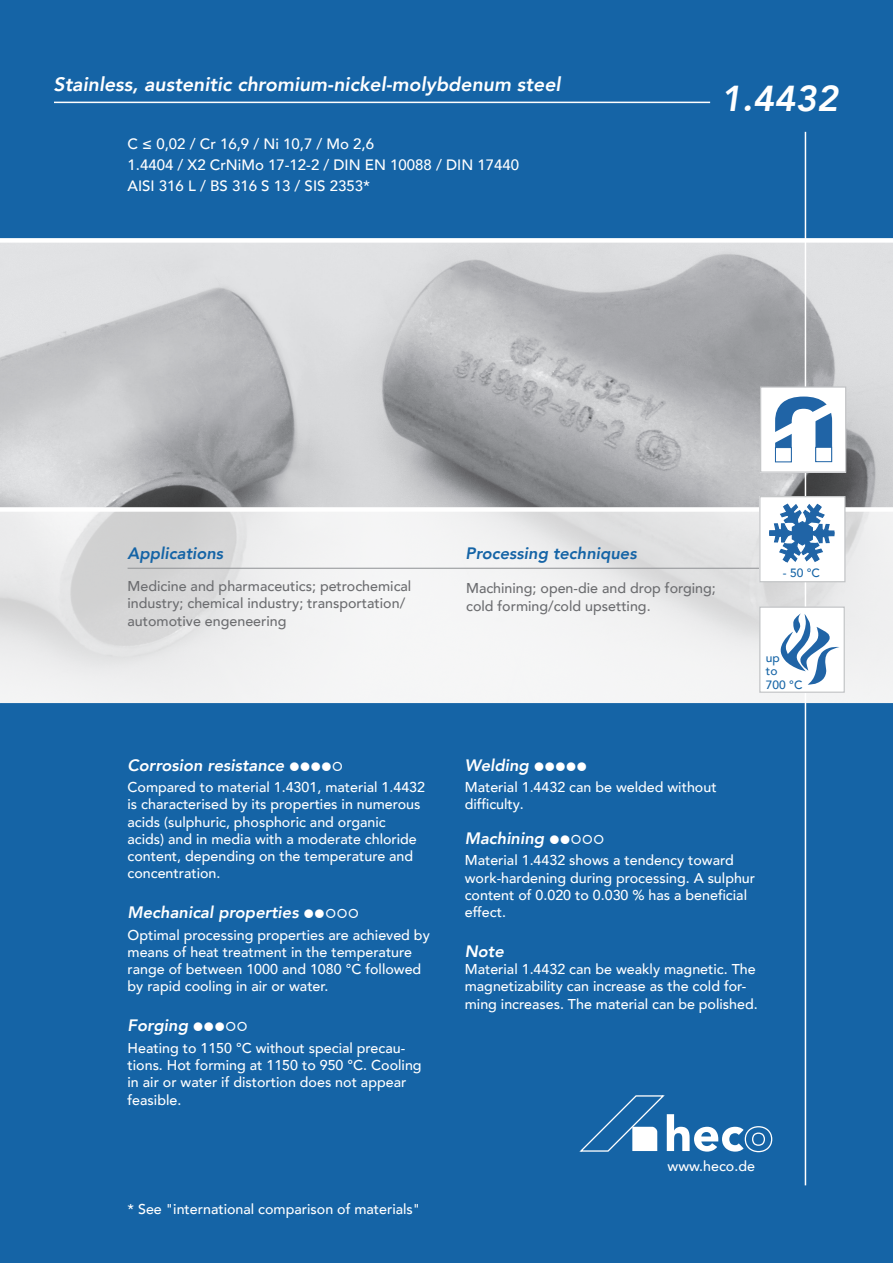
<style>
.page{position:relative;width:893px;height:1263px;background:#fff}
.page>*{position:absolute;margin:0;border:0;box-sizing:border-box;transform-origin:0 0}
.t1{font:italic 800 36px "Avenir LT Com";color:#fff}
.Überschrift_negativ{font:italic 800 19.5px "Avenir LT Com";color:#fff}
.Korrosionsbeständig{font:italic 800 16.5px "Avenir LT Com";color:#fff}
.Header_Blau_im_weiße{font:italic 800 16.5px "Avenir LT Com";color:#1564a6}
.Fließtext_grau{font:italic 800 16.5px "Avenir LT Com";color:#fff}
.chemische_Zusammense{font:500 15px/21px "Avenir LT Com";color:#fff}
.Fließtext_grau-2{font:500 14.25px/17.2px "Avenir LT Com";color:#fff}
.Fließtext_weiss{font:500 14.25px/17.2px "Avenir LT Com";color:#fff}
.Fließtext_grau-3{font:500 14.25px/17.2px "Avenir LT Com";color:#6c6d70}
.Fließtext_grau-4{font:500 12px/13.5px "Avenir LT Com";color:#1564a6}
</style>
<div class="page">
<div style="left:0;top:0;width:893px;height:415px;background:#1564a6"></div>
<svg style="left:0;top:512px;width:893px;height:191px"></svg>
<hr style="left:128px;top:568px;width:677px;height:1px;background:#939598">
<div style="left:1px;top:704px;width:891px;height:558px;background:#1564a6"></div>
<svg style="left:579px;top:1095px;width:193px;height:57px"></svg>
<svg style="left:0;top:238px;width:893px;height:274px;background:#c0c1c3"></svg>
<hr style="left:54px;top:102px;width:656px;height:1px;background:#fff">
<hr style="left:805px;top:132px;width:1px;height:1053px;background:#fff">
<div style="left:760px;top:497px;width:85px;height:85px;background:#fff"></div>
<div style="left:759px;top:496px;width:86px;height:86px;border:1px solid #c1c3c5"></div>
<svg style="left:769px;top:496px;width:66px;height:67px"></svg>
<div style="left:761px;top:387px;width:85px;height:85px;background:#fff"></div>
<div style="left:760px;top:386px;width:86px;height:87px;border:1px solid #c1c3c5"></div>
<svg style="left:775px;top:395px;width:70px;height:67px"></svg>
<div style="left:760px;top:607px;width:84px;height:85px;background:#fff"></div>
<div style="left:759px;top:606px;width:86px;height:87px;border:1px solid #c1c3c5"></div>
<svg style="left:780px;top:613px;width:59px;height:72px"></svg>
<p class="Überschrift_negativ" style="left:54px;top:72px;width:509px">Stainless, austenitic chromium-nickel-molybdenum steel</p>
<p class="t1" style="left:721px;top:77px;width:119px">1.4432</p>
<p class="chemische_Zusammense" style="left:128px;top:133px;width:248px">C ≤ 0,02 / Cr 16,9 / Ni 10,7 / Mo 2,6</p>
<p class="chemische_Zusammense" style="left:128px;top:154px;width:393px">1.4404 / X2 CrNiMo 17-12-2 / DIN EN 10088 / DIN 17440<br>AISI 316 L / BS 316 S 13 / SIS 2353*</p>
<p class="Header_Blau_im_weiße" style="left:128px;top:543px;width:97px">Applications</p>
<p class="Header_Blau_im_weiße" style="left:466px;top:543px;width:173px">Processing techniques</p>
<p class="Fließtext_grau-4" style="left:783px;top:567px;width:39px">- 50 °C</p>
<p class="Fließtext_grau-3" style="left:128px;top:578px;width:285px">Medicine and pharmaceutics; petrochemical industry; chemical industry; transportation/ automotive engeneering</p>
<p class="Fließtext_grau-3" style="left:466px;top:580px;width:251px">Machining; open-die and drop forging;</p>
<p class="Fließtext_grau-3" style="left:466px;top:597px;width:186px">cold forming/cold upsetting.</p>
<p class="Fließtext_grau-4" style="left:766px;top:652px;width:16px">up</p>
<p class="Fließtext_grau-4" style="left:766px;top:664px;width:38px">to<br>700 °C</p>
<p class="Korrosionsbeständig" style="left:128px;top:755px;width:158px">Corrosion resistance</p>
<p class="Fließtext_weiss" style="left:128px;top:779px;width:299px">Compared to material 1.4301, material 1.4432 is characterised by its properties in numerous acids (sulphuric, phosphoric and organic acids) and in media with a moderate chloride content, depending on the temperature and concentration.</p>
<p class="Korrosionsbeständig" style="left:128px;top:903px;width:173px">Mechanical properties</p>
<p class="Fließtext_grau-2" style="left:128px;top:926px;width:304px">Optimal processing properties are achieved by means of heat treatment in the temperature range of between 1000 and 1080 °C followed by rapid cooling in air or water.</p>
<p class="Korrosionsbeständig" style="left:128px;top:1016px;width:62px">Forging</p>
<p class="Fließtext_grau-2" style="left:128px;top:1039px;width:296px">Heating to 1150 °C without special precau&shy;tions. Hot forming at 1150 to 950 °C. Cooling in air or water if distortion does not appear feasible.</p>
<p class="Korrosionsbeständig" style="left:465px;top:755px;width:66px">Welding</p>
<p class="Fließtext_grau-2" style="left:465px;top:779px;width:253px">Material 1.4432 can be welded without</p>
<p class="Fließtext_grau-2" style="left:465px;top:796px;width:61px">difficulty.</p>
<p class="Korrosionsbeständig" style="left:465px;top:828px;width:81px">Machining</p>
<p class="Fließtext_grau-2" style="left:465px;top:852px;width:292px">Material 1.4432 shows a tendency toward work-hardening during processing. A sulphur content of 0.020 to 0.030 % has a beneficial effect.</p>
<p class="Fließtext_grau" style="left:465px;top:941px;width:41px">Note</p>
<p class="Fließtext_grau-2" style="left:465px;top:961px;width:294px">Material 1.4432 can be weakly magnetic. The magnetizability can increase as the cold for&shy;ming increases. The material can be polished.</p>
<p class="Fließtext_grau-2" style="left:668px;top:1157px;width:89px">www.heco.de</p>
<p class="Fließtext_weiss" style="left:128px;top:1201px;width:294px">* See "international comparison of materials"</p>
</div>
